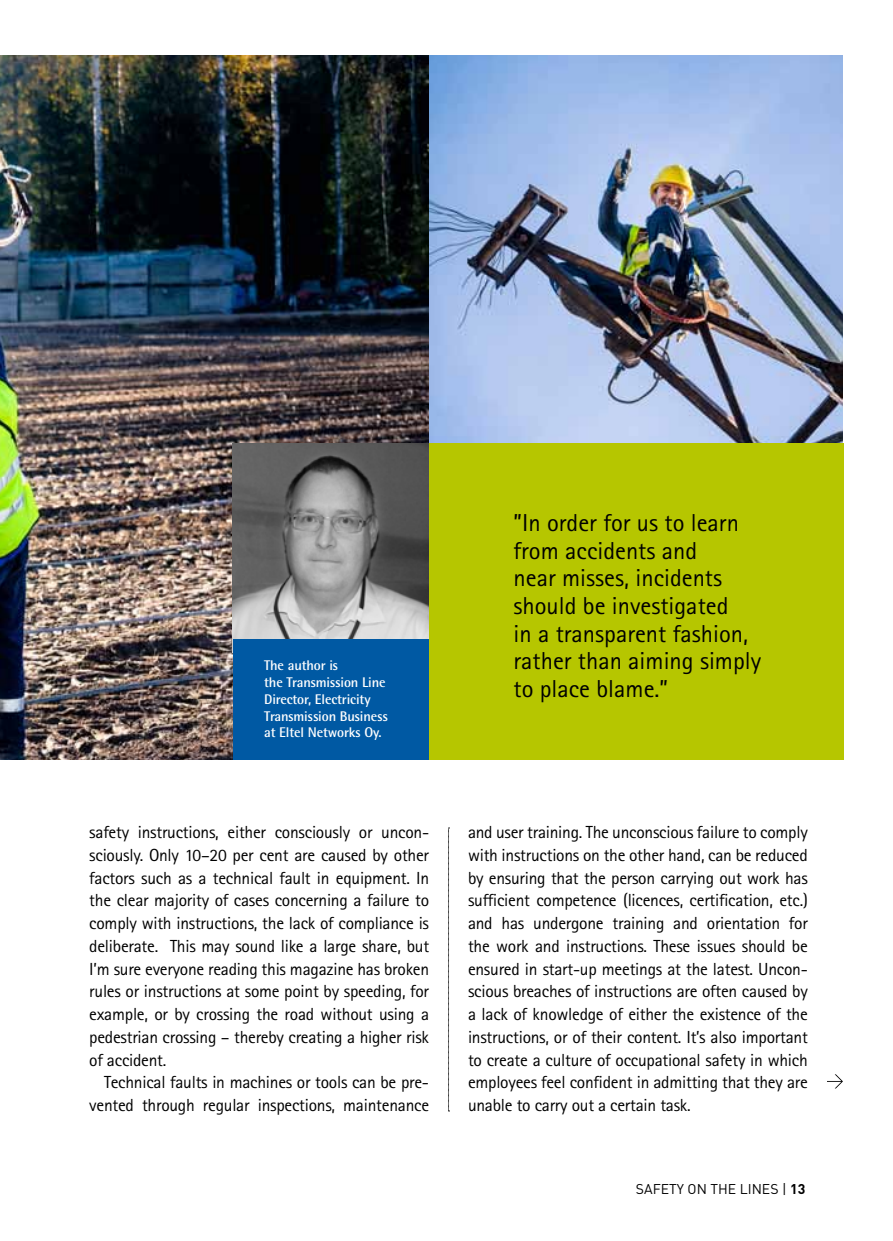
<style>
.page{position:relative;width:893px;height:1241px;background:#fff}
.page>*{position:absolute;margin:0;border:0;box-sizing:border-box;transform-origin:0 0}
.t1{font:24.5px/27.7px "Rotis Sans Serif";color:#000}
.t2{font:17.5px/22.8px "Rotis Sans Serif";letter-spacing:-.015em;color:#000;text-align:justify}
.t3{font:700 14px/16.8px "Rotis Semi Sans";letter-spacing:-.01em;color:#fff}
.t4{font:14px "DIN";color:#000}
.s1{font-weight:700}
</style>
<div class="page">
<img style="left:0;top:55px;width:429px;height:704px">
<img style="left:429px;top:55px;width:414px;height:388px">
<svg style="left:448px;top:827px;width:2px;height:284px"></svg>
<img style="left:233px;top:443px;width:196px;height:196px">
<div style="left:233px;top:639px;width:196px;height:120px;background:#0059a3"></div>
<div style="left:429px;top:443px;width:414px;height:316px;background:#b6c600"></div>
<svg style="left:827px;top:1074px;width:16px;height:14px"></svg>
<p class="t3" style="left:264px;top:656px;width:126px">The author is<br>the Transmission Line<br>Director, Electricity<br>Transmission Business at Eltel Networks Oy.</p>
<p class="t2" style="left:89px;top:820px;width:341px">safety instructions, either consciously or uncon&shy;sciously. Only 10–20 per cent are caused by other factors such as a technical fault in equipment. In the clear majority of cases concerning a failure to comply with instructions, the lack of compliance is deliberate. This may sound like a large share, but I’m sure everyone reading this magazine has broken rules or instructions at some point by speeding, for example, or by crossing the road without using a pedestrian crossing – thereby creating a higher risk of accident.</p>
<p class="t2" style="left:89px;top:1070px;width:341px;text-align:right">Technical faults in machines or tools can be pre&shy;vented through regular inspections, maintenance</p>
<h1 class="t1" style="left:513px;top:509px;width:249px">”In order for us to learn from accidents and<br>near misses, incidents should be investigated<br>in a transparent fashion, rather than aiming simply to place blame.”</h1>
<p class="t2" style="left:468px;top:820px;width:341px">and user training. The unconscious failure to comply with instructions on the other hand, can be reduced by ensuring that the person carrying out work has sufficient competence (licences, certification, etc.) and has undergone training and orientation for the work and instructions. These issues should be ensured in start-up meetings at the latest. Uncon&shy;scious breaches of instructions are often caused by a lack of knowledge of either the existence of the instructions, or of their content. It’s also important to create a culture of occupational safety in which employees feel confident in admitting that they are unable to carry out a certain task.</p>
<p class="t4" style="left:636px;top:1180px;width:171px">SAFETY ON THE LINES | <span class="s1">13</span></p>
</div>
